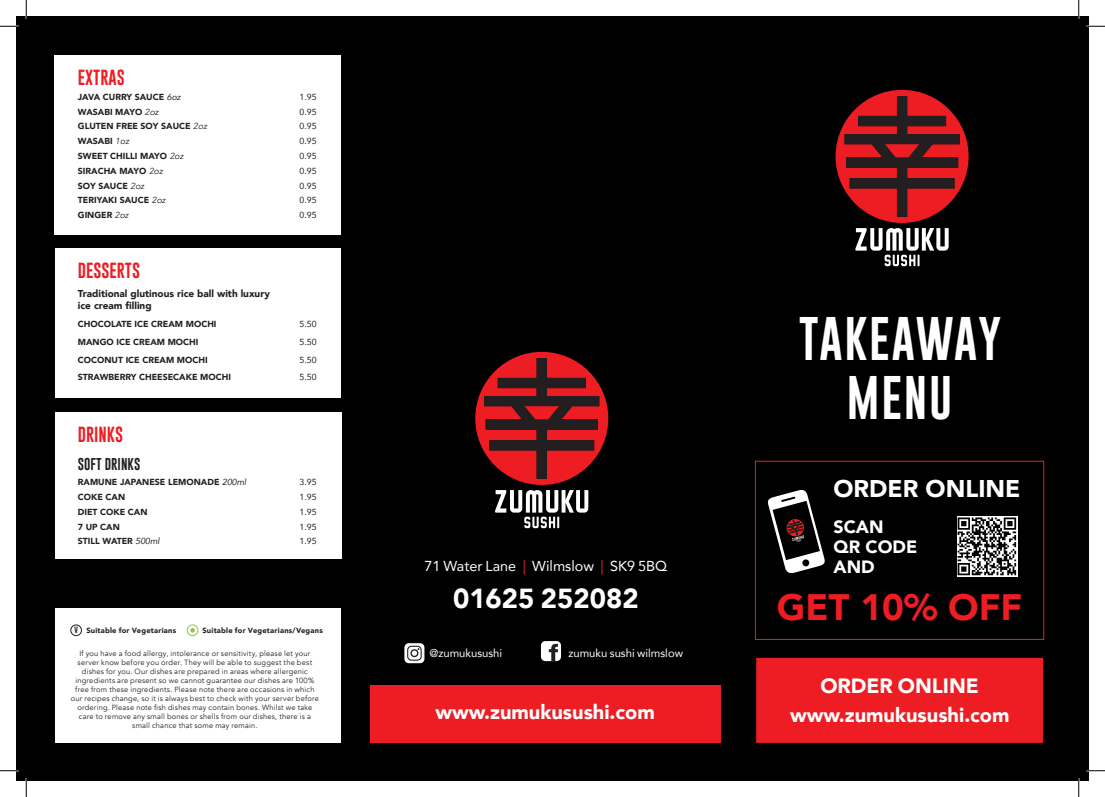
<style>
.page{position:relative;width:1105px;height:797px;background:#fff}
.page>*{position:absolute;margin:0;border:0;box-sizing:border-box;transform-origin:0 0}
.t1{font:44.88px "Gobold";letter-spacing:.02em;color:#fff}
.t2{font:44.88px "Gobold";letter-spacing:.04em;color:#fff}
.t3{font:900 36.75px "Avenir";color:#ee1d23}
.t4{font:900 27.5px "Avenir";color:#fff}
.t5{font:900 24.12px "Avenir";color:#fff}
.t6{font:900 20.62px "Avenir";color:#fff}
.t7{font:900 20px "Avenir";color:#fff}
.t8{font:900 17.75px/19.8px "Avenir";color:#fff}
.t9{font:16px "Gobold";color:#ee1d23}
.t10{font:14.38px "Avenir";color:#fff}
.t11{font:12.5px "Gobold";color:#231f20}
.t12{font:11.25px "Avenir";color:#fff}
.t13{font:900 10px "Avenir";color:#231f20}
.t14{font:900 8.75px "Avenir";color:#231f20}
.t15{font:8.75px "Avenir";color:#231f20}
.small_print{font:7.5px/9px "Avenir";letter-spacing:.025em;color:#231f20;text-align:center}
.small_print-2{font:900 7.5px "Avenir";letter-spacing:.03em;color:#231f20}
.t16{font:6.75px "Gobold";color:#231f20}
.s1{font-weight:400;font-style:italic}
.s2{color:#ee1d23}
</style>
<div class="page">
<div style="left:16px;top:16px;width:1073px;height:764px;background:#000"></div>
<svg style="left:475px;top:352px;width:133px;height:176px"></svg>
<div style="left:370px;top:685px;width:350px;height:57px;background:#ee1d23"></div>
<div style="left:55px;top:248px;width:286px;height:150px;background:#fff"></div>
<div style="left:55px;top:55px;width:286px;height:179px;background:#fff"></div>
<div style="left:55px;top:412px;width:286px;height:146px;background:#fff"></div>
<div style="left:55px;top:607px;width:286px;height:135px;background:#fff"></div>
<div style="left:70px;top:624px;width:12px;height:12px;border:1px solid #231f20;border-radius:50%"></div>
<div style="left:187px;top:624px;width:11px;height:12px;border:1px solid #8dc63f;border-radius:50%"></div>
<svg style="left:190px;top:628px;width:5px;height:4px"></svg>
<svg style="left:404px;top:643px;width:20px;height:20px"></svg>
<div style="left:407px;top:645px;width:15px;height:15px;border:1px solid #231f20;border-radius:4px"></div>
<div style="left:410px;top:649px;width:8px;height:8px;border:1px solid #231f20;border-radius:50%"></div>
<div style="left:541px;top:641px;width:20px;height:20px;background:#fff;border-radius:4px"></div>
<svg style="left:549px;top:644px;width:9px;height:17px"></svg>
<svg style="left:835px;top:90px;width:133px;height:176px"></svg>
<div style="left:756px;top:658px;width:287px;height:84px;background:#ee1d23"></div>
<svg style="left:767px;top:490px;width:58px;height:84px"></svg>
<img style="left:957px;top:516px;width:60px;height:60px">
<div style="left:755px;top:461px;width:289px;height:179px;border:1px solid #ee1d23"></div>
<svg style="left:0;top:25px;width:19px;height:2px"></svg>
<svg style="left:1086px;top:25px;width:19px;height:2px"></svg>
<svg style="left:0;top:770px;width:19px;height:1px"></svg>
<svg style="left:1086px;top:770px;width:19px;height:1px"></svg>
<svg style="left:25px;top:0;width:2px;height:19px"></svg>
<svg style="left:25px;top:778px;width:2px;height:19px"></svg>
<svg style="left:1078px;top:0;width:1px;height:19px"></svg>
<svg style="left:1078px;top:778px;width:1px;height:19px"></svg>
<p class="t9" style="left:78px;top:67px;width:48px">EXTRAS</p>
<p class="t14" style="left:78px;top:89px;width:104px">JAVA CURRY SAUCE <span class="s1">6oz</span></p>
<p class="t15" style="left:300px;top:90px;width:19px">1.95</p>
<p class="t14" style="left:78px;top:104px;width:82px">WASABI MAYO <span class="s1">2oz</span></p>
<p class="t15" style="left:300px;top:104px;width:19px">0.95</p>
<p class="t14" style="left:78px;top:119px;width:131px">GLUTEN FREE SOY SAUCE <span class="s1">2oz</span></p>
<p class="t15" style="left:300px;top:119px;width:19px">0.95</p>
<p class="t14" style="left:78px;top:134px;width:53px">WASABI <span class="s1">1oz</span></p>
<p class="t15" style="left:300px;top:134px;width:19px">0.95</p>
<p class="t14" style="left:78px;top:148px;width:107px">SWEET CHILLI MAYO <span class="s1">2oz</span></p>
<p class="t15" style="left:300px;top:149px;width:19px">0.95</p>
<p class="t14" style="left:78px;top:163px;width:86px">SIRACHA MAYO <span class="s1">2oz</span></p>
<p class="t15" style="left:300px;top:164px;width:19px">0.95</p>
<p class="t14" style="left:78px;top:178px;width:68px">SOY SAUCE <span class="s1">2oz</span></p>
<p class="t15" style="left:300px;top:178px;width:19px">0.95</p>
<p class="t14" style="left:78px;top:193px;width:89px">TERIYAKI SAUCE <span class="s1">2oz</span></p>
<p class="t15" style="left:300px;top:193px;width:19px">0.95</p>
<p class="t14" style="left:78px;top:207px;width:52px">GINGER <span class="s1">2oz</span></p>
<p class="t15" style="left:300px;top:208px;width:19px">0.95</p>
<p class="t9" style="left:78px;top:260px;width:64px">DESSERTS</p>
<p class="t13" style="left:78px;top:285px;width:194px">Traditional glutinous rice ball with luxury</p>
<p class="t13" style="left:78px;top:297px;width:75px">ice cream filling</p>
<p class="t14" style="left:78px;top:316px;width:140px">CHOCOLATE ICE CREAM MOCHI</p>
<p class="t15" style="left:300px;top:316px;width:19px">5.50</p>
<p class="t14" style="left:78px;top:334px;width:122px">MANGO ICE CREAM MOCHI</p>
<p class="t15" style="left:300px;top:334px;width:19px">5.50</p>
<p class="t14" style="left:78px;top:352px;width:131px">COCONUT ICE CREAM MOCHI</p>
<p class="t15" style="left:300px;top:352px;width:19px">5.50</p>
<p class="t14" style="left:78px;top:370px;width:155px">STRAWBERRY CHEESECAKE MOCHI</p>
<p class="t15" style="left:300px;top:370px;width:19px">5.50</p>
<p class="t9" style="left:78px;top:424px;width:47px">DRINKS</p>
<p class="t11" style="left:78px;top:456px;width:64px">SOFT DRINKS</p>
<p class="t14" style="left:78px;top:474px;width:170px">RAMUNE JAPANESE LEMONADE <span class="s1">200ml</span></p>
<p class="t15" style="left:300px;top:475px;width:19px">3.95</p>
<p class="t14" style="left:78px;top:489px;width:49px">COKE CAN</p>
<p class="t15" style="left:300px;top:490px;width:19px">1.95</p>
<p class="t14" style="left:78px;top:504px;width:71px">DIET COKE CAN</p>
<p class="t15" style="left:300px;top:505px;width:19px">1.95</p>
<p class="t14" style="left:78px;top:519px;width:43px">7 UP CAN</p>
<p class="t15" style="left:300px;top:519px;width:19px">1.95</p>
<p class="t14" style="left:78px;top:534px;width:83px">STILL WATER <span class="s1">500ml</span></p>
<p class="t15" style="left:300px;top:534px;width:19px">1.95</p>
<p class="t16" style="left:74px;top:625px;width:5px">V</p>
<p class="small_print-2" style="left:86px;top:624px;width:91px">Suitable for Vegetarians</p>
<p class="small_print-2" style="left:202px;top:624px;width:122px">Suitable for Vegetarians/Vegans</p>
<p class="t10" style="left:424px;top:554px;width:244px">71 Water Lane <span class="s2">|</span> Wilmslow <span class="s2">|</span> SK9 5BQ</p>
<p class="t4" style="left:453px;top:575px;width:187px">01625 252082</p>
<p class="small_print" style="left:79px;top:648px;width:232px">If you have a food allergy, intolerance or sensitivity, please let your</p>
<p class="t12" style="left:429px;top:643px;width:74px">@zumukusushi</p>
<p class="t12" style="left:568px;top:643px;width:116px">zumuku sushi wilmslow</p>
<p class="small_print" style="left:71px;top:657px;width:250px">server know before you order. They will be able to suggest the best dishes for you. Our dishes are prepared in areas where allergenic ingredients are present so we cannot guarantee our dishes are 100% free from these ingredients. Please note there are occasions in which our recipes change, so it is always best to check with your server before ordering. Please note fish dishes may contain bones. Whilst we take care to remove any small bones or shells from our dishes, there is a small chance that some may remain.</p>
<p class="t7" style="left:436px;top:695px;width:221px">www.zumukusushi.com</p>
<p class="t1" style="left:799px;top:310px;width:204px">TAKEAWAY</p>
<p class="t2" style="left:847px;top:368px;width:107px">MENU</p>
<p class="t5" style="left:833px;top:467px;width:188px">ORDER ONLINE</p>
<p class="t8" style="left:833px;top:517px;width:85px">SCAN<br>QR CODE<br>AND</p>
<p class="t3" style="left:777px;top:576px;width:247px">GET 10% OFF</p>
<p class="t6" style="left:820px;top:667px;width:160px">ORDER ONLINE</p>
<p class="t7" style="left:790px;top:697px;width:221px">www.zumukusushi.com</p>
</div>
